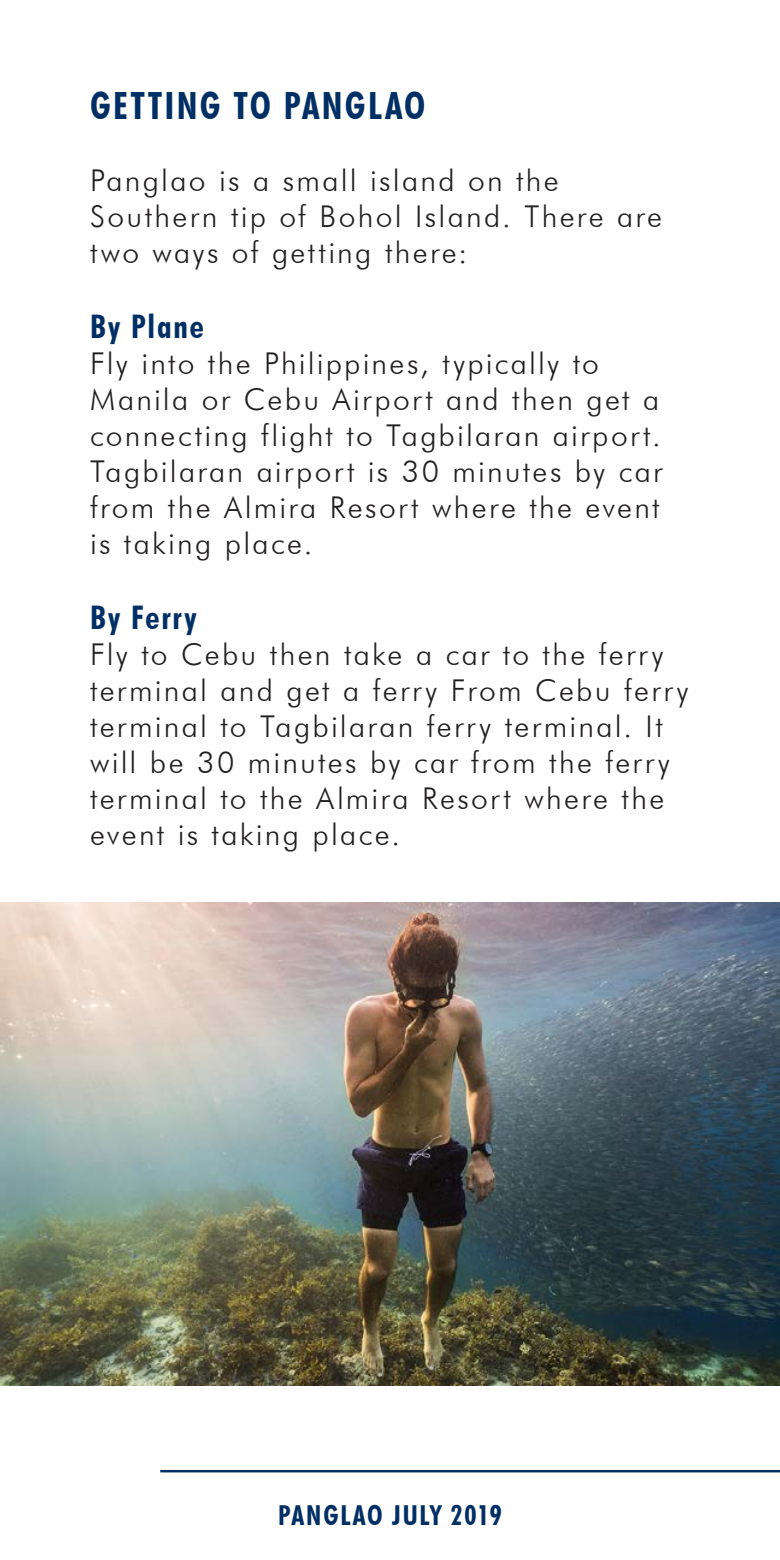
<style>
.page{position:relative;width:780px;height:1560px;background:#fff}
.page>*{position:absolute;margin:0;border:0;box-sizing:border-box;transform-origin:0 0}
.t1{font:700 condensed 37.5px "Futura BT";letter-spacing:.06em;color:#002f65}
.t2{font:700 condensed 32.5px "Futura BT";letter-spacing:.055em;color:#002f65}
.t3{font:300 30px/36px "Futura BT";letter-spacing:.075em;color:#231f20}
.t4{font:700 condensed 27.5px "Futura BT";letter-spacing:.06em;color:#002f65}
</style>
<div class="page">
<img style="left:0;top:902px;width:780px;height:482px">
<hr style="left:160px;top:1469px;width:620px;height:3px;background:#002f65">
<p class="t1" style="left:90px;top:82px;width:337px">GETTING TO PANGLAO</p>
<p class="t3" style="left:90px;top:162px;width:573px">Panglao is a small island on the<br>Southern tip of Bohol Island. There are two ways of getting there:</p>
<p class="t2" style="left:90px;top:306px;width:115px">By Plane</p>
<p class="t3" style="left:90px;top:345px;width:574px">Fly into the Philippines, typically to Manila or Cebu Airport and then get a connecting flight to Tagbilaran airport.<br>Tagbilaran airport is 30 minutes by car from the Almira Resort where the event is taking place.</p>
<p class="t2" style="left:90px;top:597px;width:108px">By Ferry</p>
<p class="t3" style="left:90px;top:636px;width:600px">Fly to Cebu then take a car to the ferry terminal and get a ferry From Cebu ferry terminal to Tagbilaran ferry terminal. It will be 30 minutes by car from the ferry terminal to the Almira Resort where the event is taking place.</p>
<p class="t4" style="left:278px;top:1497px;width:225px">PANGLAO JULY 2019</p>
</div>
